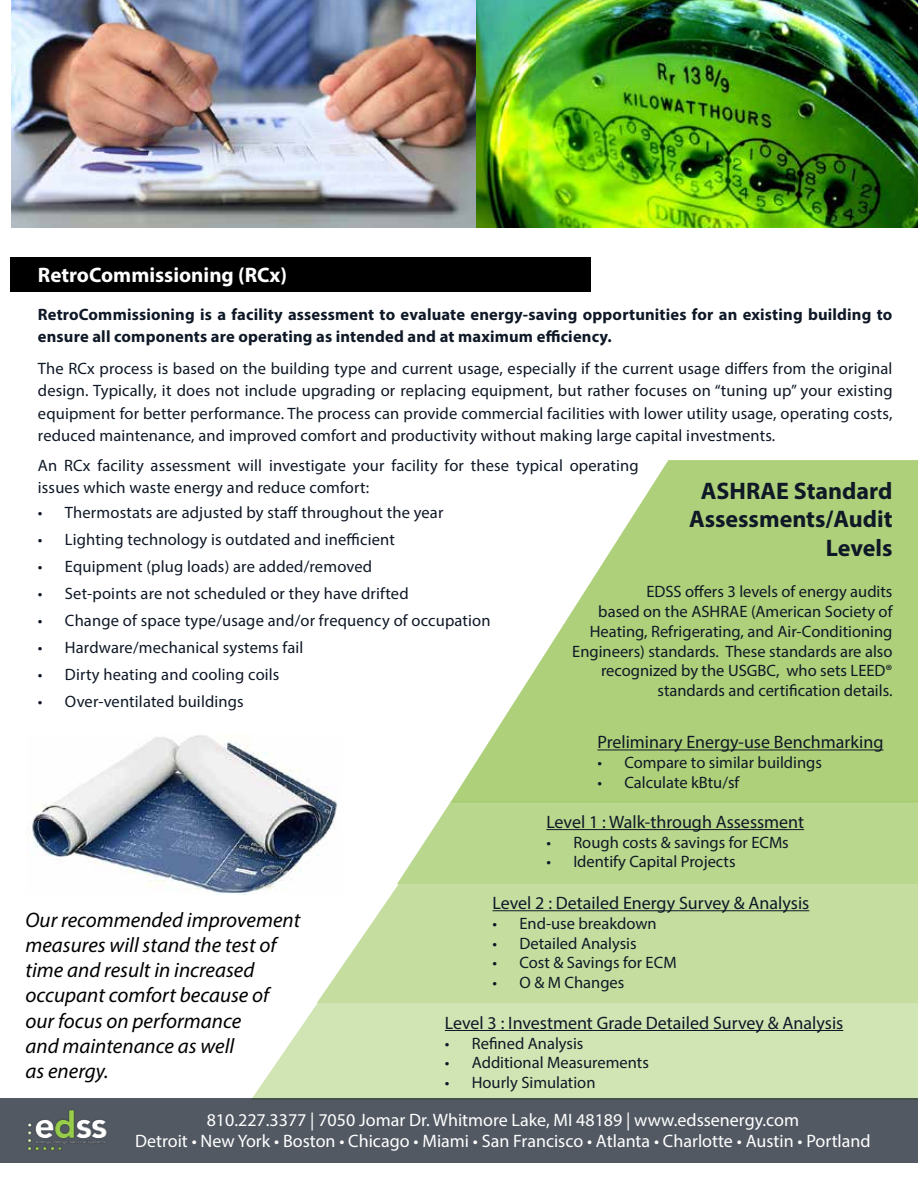
<style>
.page{position:relative;width:918px;height:1188px;background:#fff}
.page>*{position:absolute;margin:0;border:0;box-sizing:border-box;transform-origin:0 0}
.t1{font:700 24px/28.8px "Myriad Pro";color:#0f1826;text-align:right}
.t2{font:italic 21px/25.2px "Myriad Pro";color:#000}
.t3{font:700 21px "Myriad Pro";color:#fff}
.t4{font:18px/21.6px "Myriad Pro";color:#fff;text-align:center}
.t5{font:18px "Myriad Pro";color:#0f1826}
.t6{font:16.5px/19.8px "Myriad Pro";letter-spacing:.005em;color:#0f1826;text-align:right}
.t7{font:700 16.5px/22.5px "Myriad Pro";letter-spacing:.01em;color:#0f1826}
</style>
<div class="page">
<img style="left:26px;top:735px;width:312px;height:159px">
<div style="left:397px;top:802px;width:521px;height:82px;background:#b9d78d"></div>
<svg style="left:315px;top:884px;width:603px;height:119px;background:#c8e0a6"></svg>
<div style="left:252px;top:1003px;width:666px;height:95px;background:#d1e4b3"></div>
<svg style="left:450px;top:460px;width:468px;height:342px;fill:#aed07a"></svg>
<img style="left:11px;top:0;width:907px;height:227px">
<div style="left:0;top:1098px;width:918px;height:64px;background:#525963"></div>
<hr style="left:597px;top:750px;width:286px;height:1px;background:#0f1826">
<hr style="left:546px;top:829px;width:258px;height:1px;background:#0f1826">
<hr style="left:492px;top:910px;width:317px;height:1px;background:#0f1826">
<hr style="left:445px;top:1030px;width:398px;height:1px;background:#0f1826">
<img style="left:27px;top:1109px;width:80px;height:42px">
<div style="left:11px;top:258px;width:580px;height:34px;background:#000"></div>
<p class="t3" style="left:38px;top:261px;width:251px">RetroCommissioning (RCx)</p>
<p class="t7" style="left:38px;top:302px;width:856px">RetroCommissioning is a facility assessment to evaluate energy-saving opportunities for an existing building to ensure all components are operating as intended and at maximum efficiency.</p>
<p class="t6" style="left:38px;top:357px;width:856px;line-height:22.5px;text-align:justify">The RCx process is based on the building type and current usage, especially if the current usage differs from the original design. Typically, it does not include upgrading or replacing equipment, but rather focuses on “tuning up” your existing equipment for better performance. The process can provide commercial facilities with lower utility usage, operating costs, reduced maintenance, and improved comfort and productivity without making large capital investments.</p>
<p class="t6" style="left:38px;top:454px;width:602px;line-height:22.5px;text-align:left">An RCx facility assessment will investigate your facility for these typical operating issues which waste energy and reduce comfort:</p>
<h1 class="t1" style="left:689px;top:475px;width:205px">ASHRAE Standard<br>Assessments/Audit<br>Levels</h1>
<p class="t6" style="left:572px;top:582px;width:322px">EDSS offers 3 levels of energy audits<br>based on the ASHRAE (American Society of Heating, Refrigerating, and Air-Conditioning Engineers) standards. These standards are also recognized by the USGBC, who sets LEED® standards and certification details.</p>
<p class="t5" style="left:597px;top:731px;width:288px">Preliminary Energy-use Benchmarking</p>
<p class="t6" style="left:597px;top:752px;width:226px">• Compare to similar buildings</p>
<p class="t6" style="left:597px;top:772px;width:143px">• Calculate kBtu/sf</p>
<p class="t5" style="left:546px;top:811px;width:259px">Level 1 : Walk-through Assessment</p>
<p class="t6" style="left:546px;top:832px;width:244px">• Rough costs &amp; savings for ECMs</p>
<p class="t6" style="left:546px;top:852px;width:191px">• Identify Capital Projects</p>
<p class="t5" style="left:492px;top:892px;width:318px">Level 2 : Detailed Energy Survey &amp; Analysis</p>
<p class="t6" style="left:492px;top:913px;width:166px">• End-use breakdown</p>
<p class="t6" style="left:492px;top:933px;width:146px">• Detailed Analysis</p>
<p class="t6" style="left:492px;top:953px;width:186px">• Cost &amp; Savings for ECM</p>
<p class="t6" style="left:492px;top:972px;width:133px">• O &amp; M Changes</p>
<p class="t5" style="left:445px;top:1012px;width:400px">Level 3 : Investment Grade Detailed Survey &amp; Analysis</p>
<p class="t6" style="left:445px;top:1033px;width:140px">• Refined Analysis</p>
<p class="t6" style="left:445px;top:1053px;width:206px">• Additional Measurements</p>
<p class="t6" style="left:445px;top:1072px;width:152px">• Hourly Simulation</p>
<p class="t6" style="left:38px;top:502px;width:407px">• Thermostats are adjusted by staff throughout the year</p>
<p class="t6" style="left:38px;top:529px;width:359px">• Lighting technology is outdated and inefficient</p>
<p class="t6" style="left:38px;top:556px;width:336px">• Equipment (plug loads) are added/removed</p>
<p class="t6" style="left:38px;top:583px;width:372px">• Set-points are not scheduled or they have drifted</p>
<p class="t6" style="left:38px;top:610px;width:454px">• Change of space type/usage and/or frequency of occupation</p>
<p class="t6" style="left:38px;top:637px;width:267px">• Hardware/mechanical systems fail</p>
<p class="t6" style="left:38px;top:664px;width:243px">• Dirty heating and cooling coils</p>
<p class="t6" style="left:38px;top:691px;width:207px">• Over-ventilated buildings</p>
<p class="t2" style="left:26px;top:907px;width:276px">Our recommended improvement measures will stand the test of time and result in increased occupant comfort because of our focus on performance<br>and maintenance as well<br>as energy.</p>
<p class="t4" style="left:135px;top:1108px;width:737px">810.227.3377 | 7050 Jomar Dr. Whitmore Lake, MI 48189 | www.edssenergy.com<br>Detroit • New York • Boston • Chicago • Miami • San Francisco • Atlanta • Charlotte • Austin • Portland</p>
</div>
